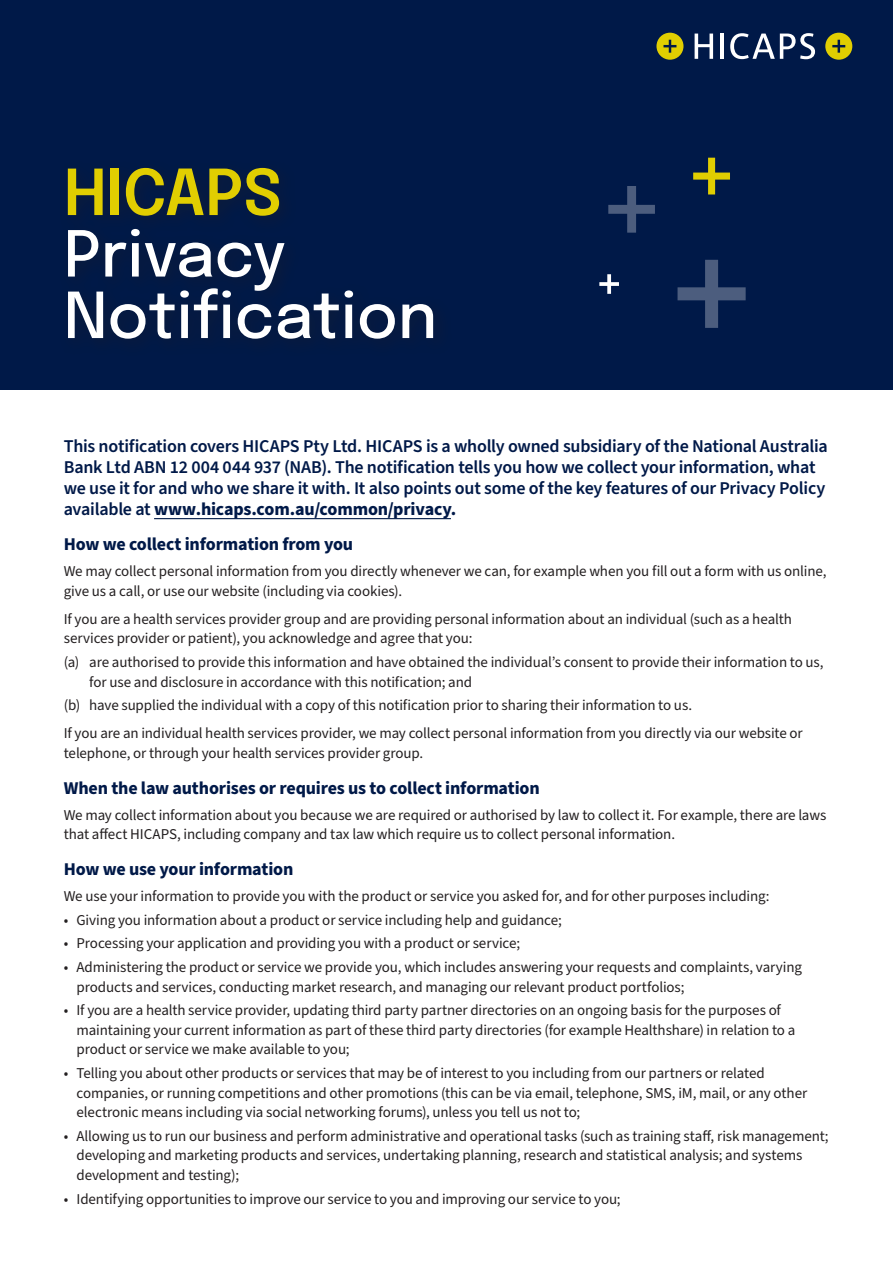
<style>
.page{position:relative;width:893px;height:1263px;background:#fff}
.page>*{position:absolute;margin:0;border:0;box-sizing:border-box;transform-origin:0 0}
.t1{font:500 63px/61.5px "Epilogue";color:#fff}
.t2{font:600 63px "Epilogue";color:#e1ce01}
.t3{font:600 18px/21px "Source Sans Pro";letter-spacing:-.015em;color:#001948}
.t4{font:700 18px "Source Sans Pro";letter-spacing:-.01em;color:#001948}
.t5{font:15px/19.5px "Source Sans Pro";letter-spacing:-.01em;color:#231f20}
.s1{font-weight:700}
</style>
<div class="page">
<div style="left:0;top:0;width:893px;height:389px;background:#001948"></div>
<svg style="left:693px;top:158px;width:37px;height:36px"></svg>
<svg style="left:599px;top:274px;width:20px;height:20px"></svg>
<svg style="left:677px;top:260px;width:69px;height:68px"></svg>
<svg style="left:608px;top:186px;width:47px;height:47px"></svg>
<svg style="left:695px;top:34px;width:18px;height:25px"></svg>
<hr style="left:720px;top:34px;width:4px;height:25px;background:#fff">
<svg style="left:730px;top:33px;width:85px;height:26px"></svg>
<div style="left:656px;top:33px;width:27px;height:27px;background:#e1ce01;border-radius:50%"></div>
<svg style="left:663px;top:40px;width:13px;height:13px"></svg>
<div style="left:825px;top:33px;width:27px;height:27px;background:#e1ce01;border-radius:50%"></div>
<svg style="left:832px;top:40px;width:13px;height:13px"></svg>
<hr style="left:154px;top:518px;width:297px;height:1px;background:#001948">
<h1 class="t2" style="left:64px;top:148px;width:220px">HICAPS</h1>
<h1 class="t1" style="left:64px;top:220px;width:375px">Privacy<br>Notification</h1>
<p class="t3" style="left:64px;top:436px;width:765px">This notification covers HICAPS Pty Ltd. HICAPS is a wholly owned subsidiary of the National Australia Bank Ltd ABN 12 004 044 937 (NAB). The notification tells you how we collect your information, what we use it for and who we share it with. It also points out some of the key features of our Privacy Policy available at <span class="s1">www.hicaps.com.au/common/privacy.</span></p>
<p class="t4" style="left:64px;top:532px;width:291px">How we collect information from you</p>
<p class="t5" style="left:64px;top:562px;width:764px">We may collect personal information from you directly whenever we can, for example when you fill out a form with us online, give us a call, or use our website (including via cookies).</p>
<p class="t5" style="left:64px;top:609px;width:730px">If you are a health services provider group and are providing personal information about an individual (such as a health services provider or patient), you acknowledge and agree that you:</p>
<p class="t5" style="left:89px;top:653px;width:736px;text-indent:-26px">(a) are authorised to provide this information and have obtained the individual’s consent to provide their information to us, for use and disclosure in accordance with this notification; and</p>
<p class="t5" style="left:64px;top:692px;width:740px;line-height:28px">(b) have supplied the individual with a copy of this notification prior to sharing their information to us.<br>If you are an individual health services provider, we may collect personal information from you directly via our website or</p>
<p class="t5" style="left:64px;top:743px;width:361px">telephone, or through your health services provider group.</p>
<p class="t4" style="left:64px;top:775px;width:477px">When the law authorises or requires us to collect information</p>
<p class="t5" style="left:64px;top:805px;width:764px">We may collect information about you because we are required or authorised by law to collect it. For example, there are laws that affect HICAPS, including company and tax law which require us to collect personal information.</p>
<p class="t4" style="left:64px;top:857px;width:231px">How we use your information</p>
<p class="t5" style="left:64px;top:886px;width:707px">We use your information to provide you with the product or service you asked for, and for other purposes including:</p>
<p class="t5" style="left:64px;top:910px;width:500px">• Giving you information about a product or service including help and guidance;</p>
<p class="t5" style="left:64px;top:934px;width:458px">• Processing your application and providing you with a product or service;</p>
<p class="t5" style="left:77px;top:958px;width:727px;text-indent:-13px">• Administering the product or service we provide you, which includes answering your requests and complaints, varying products and services, conducting market research, and managing our relevant product portfolios;</p>
<p class="t5" style="left:77px;top:1001px;width:720px;text-indent:-13px">• If you are a health service provider, updating third party partner directories on an ongoing basis for the purposes of maintaining your current information as part of these third party directories (for example Healthshare) in relation to a product or service we make available to you;</p>
<p class="t5" style="left:77px;top:1064px;width:732px;text-indent:-13px">• Telling you about other products or services that may be of interest to you including from our partners or related companies, or running competitions and other promotions (this can be via email, telephone, SMS, iM, mail, or any other electronic means including via social networking forums), unless you tell us not to;</p>
<p class="t5" style="left:77px;top:1126px;width:754px;text-indent:-13px">• Allowing us to run our business and perform administrative and operational tasks (such as training staff, risk management; developing and marketing products and services, undertaking planning, research and statistical analysis; and systems development and testing);</p>
<p class="t5" style="left:64px;top:1189px;width:558px">• Identifying opportunities to improve our service to you and improving our service to you;</p>
</div>
